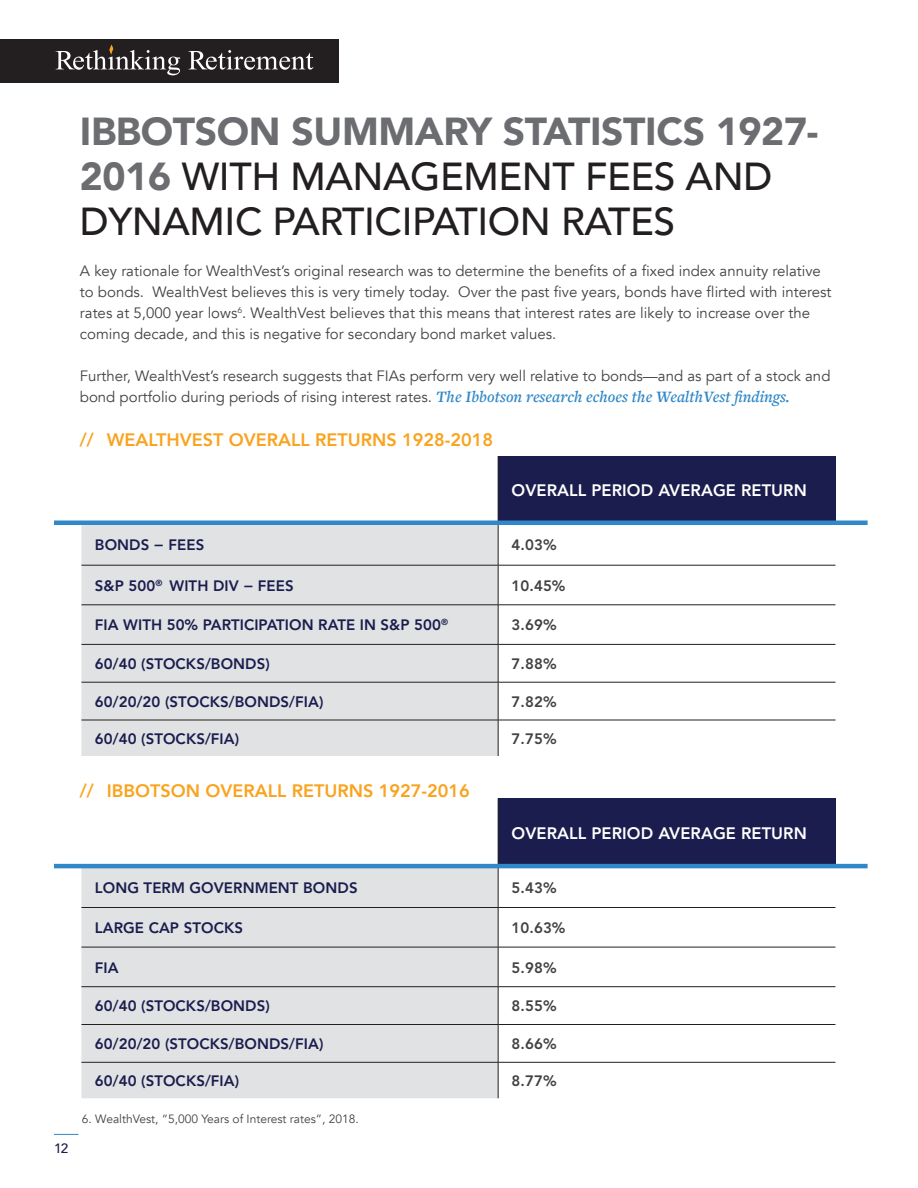
<style>
.page{position:relative;width:918px;height:1188px;background:#fff}
.page>*{position:absolute;margin:0;border:0;box-sizing:border-box;transform-origin:0 0}
.Header_1{font:500 39px/45px "Avenir";letter-spacing:-.01em;color:#231f20}
.t1{font:800 18px "Avenir";color:#f9a31e}
.Subhead_1{font:800 16.5px "Avenir LT Std";letter-spacing:.005em;color:#fff}
.Main_Body_Copy{font:15px/21px "Avenir";color:#414243}
.Subhead_1-2{font:800 15px "Avenir LT Std";letter-spacing:.005em;color:#1a1d4d}
.Subhead_1-3{font:800 15px "Avenir LT Std";letter-spacing:.005em;color:#414243}
.t2{font:500 13.5px "Avenir";color:#1a1d4d}
.Body_Copy_4{font:12px "Avenir";color:#414243}
.s1{font-weight:900;color:#6c6d70}
.s2{font-family:"Freight Text Pro";font-weight:600;font-style:italic;font-size:16.5px;color:#3088c8}
</style>
<div class="page">
<svg style="left:54px;top:1134px;width:24px;height:1px"></svg>
<div style="left:0;top:39px;width:339px;height:44px;background:#231f20"></div>
<svg style="left:109px;top:45px;width:4px;height:10px"></svg>
<svg style="left:56px;top:50px;width:124px;height:25px"></svg>
<svg style="left:188px;top:50px;width:125px;height:20px"></svg>
<div style="left:498px;top:798px;width:337px;height:69px;background:#1a1d4d"></div>
<div style="left:81px;top:868px;width:417px;height:230px;background:#e1e2e4"></div>
<hr style="left:498px;top:798px;width:1px;height:69px;background:#231f20">
<hr style="left:498px;top:867px;width:1px;height:40px;background:#231f20">
<hr style="left:498px;top:908px;width:1px;height:39px;background:#231f20">
<hr style="left:81px;top:947px;width:417px;height:1px;background:#231f20">
<hr style="left:498px;top:947px;width:337px;height:1px;background:#231f20">
<hr style="left:498px;top:947px;width:1px;height:40px;background:#231f20">
<hr style="left:81px;top:986px;width:417px;height:1px;background:#231f20">
<hr style="left:498px;top:986px;width:337px;height:1px;background:#231f20">
<hr style="left:498px;top:987px;width:1px;height:37px;background:#231f20">
<hr style="left:81px;top:1024px;width:417px;height:1px;background:#231f20">
<hr style="left:498px;top:1024px;width:337px;height:1px;background:#231f20">
<hr style="left:498px;top:1025px;width:1px;height:37px;background:#231f20">
<hr style="left:81px;top:1062px;width:417px;height:1px;background:#231f20">
<hr style="left:498px;top:1062px;width:337px;height:1px;background:#231f20">
<hr style="left:498px;top:1062px;width:1px;height:36px;background:#231f20">
<hr style="left:81px;top:907px;width:417px;height:1px;background:#231f20">
<hr style="left:498px;top:907px;width:337px;height:1px;background:#231f20">
<div style="left:498px;top:456px;width:337px;height:68px;background:#1a1d4d"></div>
<div style="left:81px;top:525px;width:417px;height:231px;background:#e1e2e4"></div>
<hr style="left:498px;top:456px;width:1px;height:68px;background:#231f20">
<hr style="left:498px;top:525px;width:1px;height:40px;background:#231f20">
<hr style="left:498px;top:565px;width:1px;height:40px;background:#231f20">
<hr style="left:81px;top:605px;width:417px;height:1px;background:#231f20">
<hr style="left:498px;top:605px;width:337px;height:1px;background:#231f20">
<hr style="left:498px;top:605px;width:1px;height:39px;background:#231f20">
<hr style="left:81px;top:644px;width:417px;height:1px;background:#231f20">
<hr style="left:498px;top:644px;width:337px;height:1px;background:#231f20">
<hr style="left:498px;top:645px;width:1px;height:37px;background:#231f20">
<hr style="left:81px;top:682px;width:417px;height:1px;background:#231f20">
<hr style="left:498px;top:682px;width:337px;height:1px;background:#231f20">
<hr style="left:498px;top:682px;width:1px;height:38px;background:#231f20">
<hr style="left:81px;top:720px;width:417px;height:1px;background:#231f20">
<hr style="left:498px;top:720px;width:337px;height:1px;background:#231f20">
<hr style="left:498px;top:720px;width:1px;height:36px;background:#231f20">
<hr style="left:81px;top:565px;width:417px;height:1px;background:#231f20">
<hr style="left:498px;top:565px;width:337px;height:1px;background:#231f20">
<div style="left:54px;top:520px;width:814px;height:5px;background:#3088c8"></div>
<hr style="left:54px;top:864px;width:814px;height:4px;background:#3088c8">
<p class="Header_1" style="left:80px;top:107px;width:740px"><span class="s1">IBBOTSON SUMMARY STATISTICS 1927-<br>2016</span> WITH MANAGEMENT FEES AND<br>DYNAMIC PARTICIPATION RATES</p>
<p class="Main_Body_Copy" style="left:80px;top:261px;width:753px">A key rationale for WealthVest’s original research was to determine the benefits of a fixed index annuity relative to bonds. WealthVest believes this is very timely today. Over the past five years, bonds have flirted with interest rates at 5,000 year lows<sup>6</sup>. WealthVest believes that this means that interest rates are likely to increase over the coming decade, and this is negative for secondary bond market values.</p>
<p class="Main_Body_Copy" style="left:80px;top:365px;width:752px">Further, WealthVest’s research suggests that FIAs perform very well relative to bonds—and as part of a stock and bond portfolio during periods of rising interest rates. <span class="s2">The Ibbotson research echoes the WealthVest findings.</span></p>
<p class="t1" style="left:80px;top:429px;width:415px">// WEALTHVEST OVERALL RETURNS 1928-2018</p>
<p class="Subhead_1" style="left:512px;top:481px;width:297px">OVERALL PERIOD AVERAGE RETURN</p>
<p class="Subhead_1-2" style="left:95px;top:536px;width:111px">BONDS − FEES</p>
<p class="Subhead_1-3" style="left:512px;top:536px;width:46px">4.03%</p>
<p class="Subhead_1-2" style="left:95px;top:577px;width:200px">S&amp;P 500<sup>®</sup> WITH DIV − FEES</p>
<p class="Subhead_1-3" style="left:512px;top:577px;width:55px">10.45%</p>
<p class="Subhead_1-2" style="left:95px;top:616px;width:355px">FIA WITH 50% PARTICIPATION RATE IN S&amp;P 500<sup>®</sup></p>
<p class="Subhead_1-3" style="left:512px;top:616px;width:46px">3.69%</p>
<p class="Subhead_1-2" style="left:95px;top:655px;width:176px">60/40 (STOCKS/BONDS)</p>
<p class="Subhead_1-3" style="left:512px;top:655px;width:46px">7.88%</p>
<p class="Subhead_1-2" style="left:95px;top:693px;width:230px">60/20/20 (STOCKS/BONDS/FIA)</p>
<p class="Subhead_1-3" style="left:512px;top:693px;width:46px">7.82%</p>
<p class="Subhead_1-2" style="left:95px;top:730px;width:146px">60/40 (STOCKS/FIA)</p>
<p class="Subhead_1-3" style="left:512px;top:730px;width:46px">7.75%</p>
<p class="t1" style="left:80px;top:780px;width:391px">// IBBOTSON OVERALL RETURNS 1927-2016</p>
<p class="Subhead_1" style="left:512px;top:823px;width:297px">OVERALL PERIOD AVERAGE RETURN</p>
<p class="t2" style="left:54px;top:1137px;width:16px">12</p>
<p class="Subhead_1-2" style="left:95px;top:879px;width:264px">LONG TERM GOVERNMENT BONDS</p>
<p class="Subhead_1-3" style="left:512px;top:879px;width:46px">5.43%</p>
<p class="Subhead_1-2" style="left:95px;top:919px;width:150px">LARGE CAP STOCKS</p>
<p class="Subhead_1-3" style="left:512px;top:919px;width:55px">10.63%</p>
<p class="Subhead_1-2" style="left:95px;top:958px;width:25px">FIA</p>
<p class="Subhead_1-3" style="left:512px;top:958px;width:46px">5.98%</p>
<p class="Subhead_1-2" style="left:95px;top:997px;width:176px">60/40 (STOCKS/BONDS)</p>
<p class="Subhead_1-3" style="left:512px;top:997px;width:46px">8.55%</p>
<p class="Subhead_1-2" style="left:95px;top:1035px;width:230px">60/20/20 (STOCKS/BONDS/FIA)</p>
<p class="Subhead_1-3" style="left:512px;top:1035px;width:46px">8.66%</p>
<p class="Subhead_1-2" style="left:95px;top:1072px;width:146px">60/40 (STOCKS/FIA)</p>
<p class="Subhead_1-3" style="left:512px;top:1072px;width:46px">8.77%</p>
<p class="Body_Copy_4" style="left:82px;top:1112px;width:278px">6. WealthVest, “5,000 Years of Interest rates”, 2018.</p>
</div>
